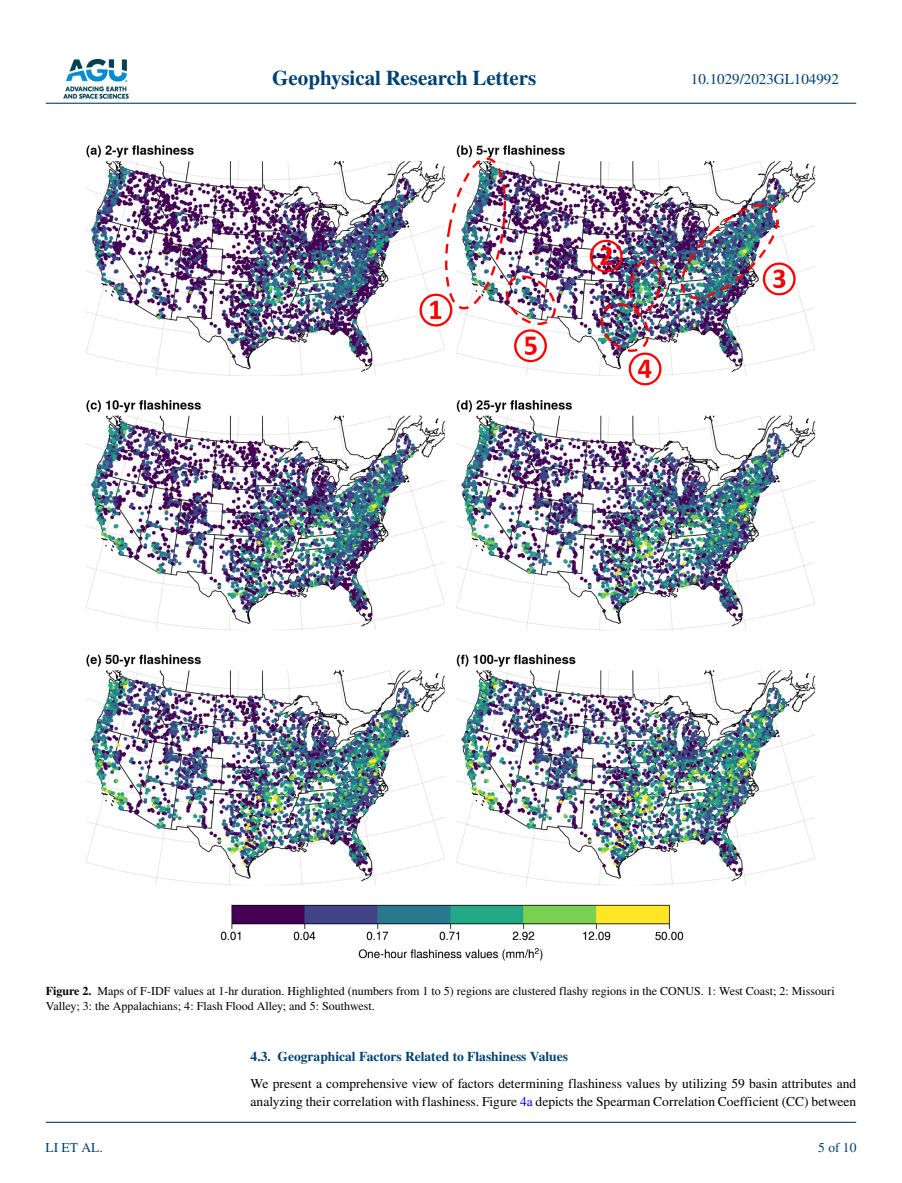
<style>
.page{position:relative;width:902px;height:1183px;background:#fff}
.page>*{position:absolute;margin:0;border:0;box-sizing:border-box;transform-origin:0 0}
.t1{font:700 21px "STIX";color:#004174}
.t2{font:15px "STIX";color:#004174}
.t3{font:13.5px/18px "STIX";color:#000}
.t4{font:700 13.5px "STIX";color:#004174}
.t5{font:13.5px "STIX";color:#004174}
.t6{font:12px/15px "STIX";color:#000}
.s1{font-weight:700}
.s2{color:#00f}
</style>
<div class="page">
<img style="left:63px;top:60px;width:65px;height:39px">
<hr style="left:46px;top:103px;width:810px;height:1px;background:#004174">
<hr style="left:46px;top:1121px;width:810px;height:1px;background:#004174">
<img style="left:86px;top:145px;width:730px;height:816px">
<img style="left:672px;top:198px;width:123px;height:106px">
<img style="left:589px;top:240px;width:73px;height:145px">
<svg style="left:419px;top:156px;width:139px;height:206px"></svg>
<h1 class="t1" style="left:272px;top:66px;width:265px">Geophysical Research Letters</h1>
<p class="t2" style="left:691px;top:69px;width:149px">10.1029/2023GL104992</p>
<p class="t6" style="left:46px;top:983px;width:790px"><span class="s1">Figure 2.</span> Maps of F-IDF values at 1-hr duration. Highlighted (numbers from 1 to 5) regions are clustered flashy regions in the CONUS. 1: West Coast; 2: Missouri<br>Valley; 3: the Appalachians; 4: Flash Flood Alley; and 5: Southwest.</p>
<p class="t5" style="left:45px;top:1138px;width:59px">LI ET AL.</p>
<p class="t4" style="left:250px;top:1048px;width:319px">4.3. Geographical Factors Related to Flashiness Values</p>
<p class="t3" style="left:250px;top:1075px;width:607px">We present a comprehensive view of factors determining flashiness values by utilizing 59 basin attributes and analyzing their correlation with flashiness. Figure <span class="s2">4a</span> depicts the Spearman Correlation Coefficient (CC) between</p>
<p class="t5" style="left:818px;top:1138px;width:40px">5 of 10</p>
</div>
